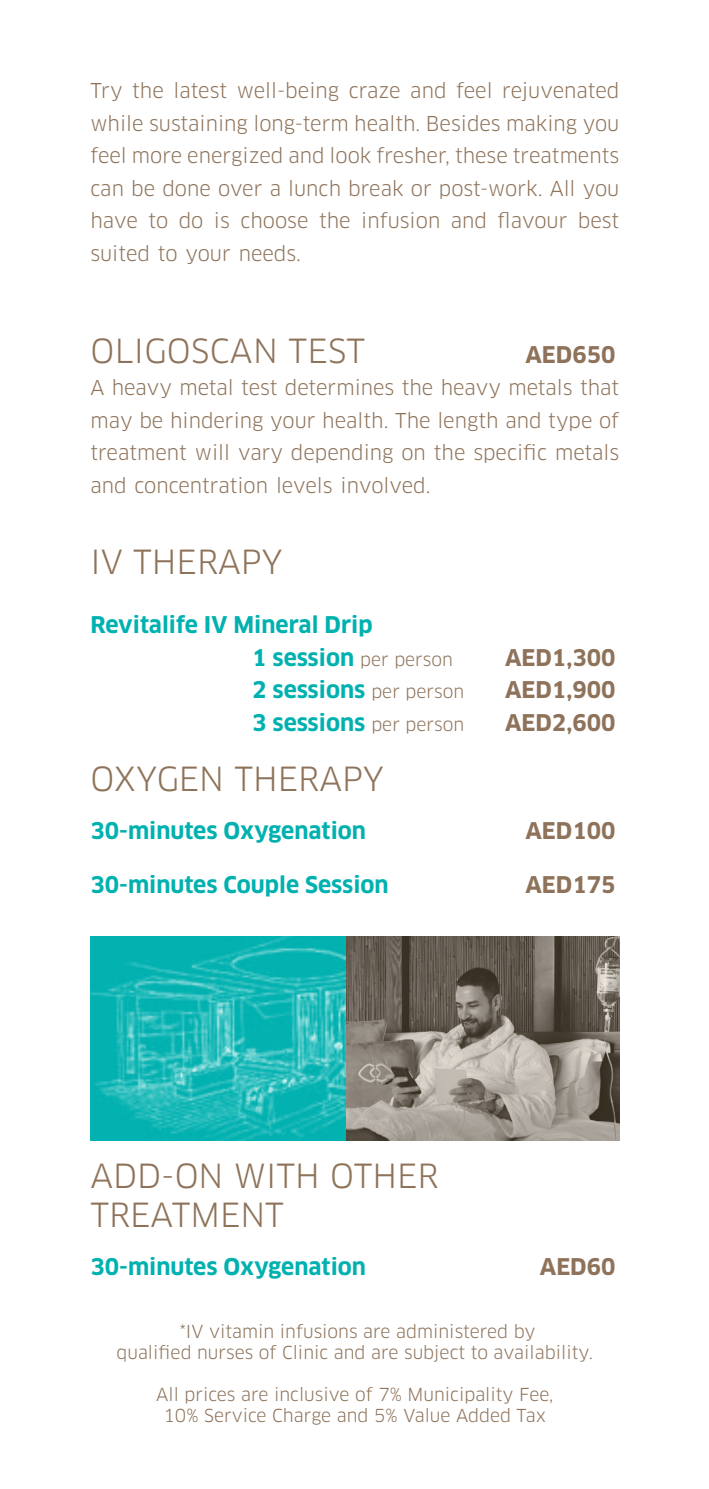
<style>
.page{position:relative;width:709px;height:1489px;background:#fff}
.page>*{position:absolute;margin:0;border:0;box-sizing:border-box;transform-origin:0 0}
.t1{font:32.5px/39px "Clan OT";color:#8e735a}
.t2{font:700 22.5px "Clan OT";color:#00b1b0}
.t3{font:700 22.5px "Clan OT";color:#8e735a}
.t4{font:20px/32.5px "Clan OT";color:#8e735a;text-align:justify}
.t5{font:17.5px "Clan OT";color:#8e735a}
.s1{font-weight:700;font-size:22.5px;color:#00b1b0}
.s2{font-weight:400;font-size:17.5px;color:#8e735a}
</style>
<div class="page">
<img style="left:90px;top:936px;width:257px;height:204px">
<img style="left:347px;top:936px;width:272px;height:204px">
<p class="t4" style="left:90px;top:74px;width:530px">Try the latest well-being craze and feel rejuvenated while sustaining long-term health. Besides making you feel more energized and look fresher, these treatments can be done over a lunch break or post-work. All you have to do is choose the infusion and flavour best suited to your needs.</p>
<p class="t1" style="left:90px;top:331px;width:276px">OLIGOSCAN TEST</p>
<p class="t3" style="left:525px;top:341px;width:92px">AED650</p>
<p class="t4" style="left:90px;top:371px;width:530px">A heavy metal test determines the heavy metals that may be hindering your health. The length and type of treatment will vary depending on the specific metals and concentration levels involved.</p>
<p class="t1" style="left:90px;top:542px;width:194px">IV THERAPY</p>
<p class="t2" style="left:90px;top:612px;width:284px">Revitalife IV Mineral Drip</p>
<p class="t5" style="left:252px;top:649px;width:202px"><span class="s1">1 session</span> per person</p>
<p class="t3" style="left:505px;top:644px;width:112px">AED1,300</p>
<p class="t2" style="left:252px;top:677px;width:213px">2 sessions <span class="s2">per person</span></p>
<p class="t3" style="left:505px;top:677px;width:112px">AED1,900</p>
<p class="t2" style="left:252px;top:709px;width:213px">3 sessions <span class="s2">per person</span></p>
<p class="t3" style="left:505px;top:709px;width:112px">AED2,600</p>
<p class="t1" style="left:90px;top:759px;width:295px">OXYGEN THERAPY</p>
<p class="t2" style="left:90px;top:817px;width:277px">30-minutes Oxygenation</p>
<p class="t3" style="left:525px;top:817px;width:92px">AED100</p>
<p class="t2" style="left:90px;top:871px;width:300px">30-minutes Couple Session</p>
<p class="t3" style="left:525px;top:871px;width:92px">AED175</p>
<p class="t1" style="left:90px;top:1156px;width:350px">ADD-ON WITH OTHER<br>TREATMENT</p>
<p class="t2" style="left:90px;top:1253px;width:277px">30-minutes Oxygenation</p>
<p class="t3" style="left:540px;top:1253px;width:77px">AED60</p>
<p class="t5" style="left:180px;top:1320px;width:357px">*IV vitamin infusions are administered by</p>
<p class="t5" style="left:117px;top:1341px;width:478px">qualified nurses of Clinic and are subject to availability.</p>
<p class="t5" style="left:156px;top:1383px;width:398px">All prices are inclusive of 7% Municipality Fee,</p>
<p class="t5" style="left:163px;top:1404px;width:384px">10% Service Charge and 5% Value Added Tax</p>
</div>
